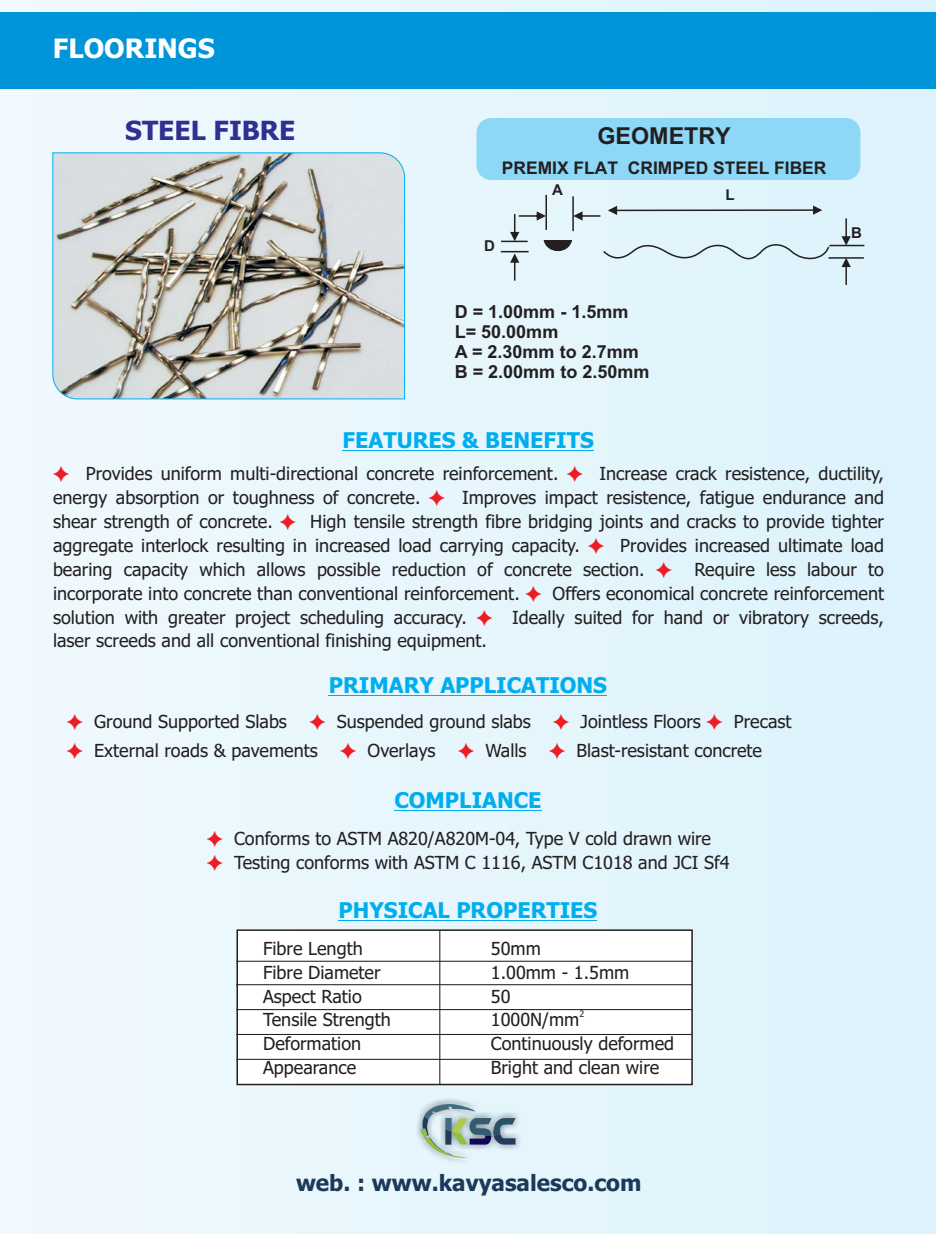
<style>
.page{position:relative;width:936px;height:1234px;background:#fff}
.page>*{position:absolute;margin:0;border:0;box-sizing:border-box;transform-origin:0 0}
.t1{font:700 26.7px "Tahoma";color:#fff}
.t2{font:700 26.4px "Tahoma";color:#2e3092}
.t3{font:700 23.25px "Arial";color:#231f20}
.t4{font:700 22.35px "Tahoma";color:#1b3959}
.t5{font:700 21.75px "Tahoma";color:#00aeef}
.t6{font:18px/23.9px "Tahoma";color:#231f20}
.t7{font:700 18px/20.1px "Arial";color:#231f20}
.t8{font:700 17.4px "Arial";color:#231f20}
.t9{font:700 15px "Arial";color:#231f20}
.t10{font:9px "Tahoma";color:#231f20}
</style>
<div class="page">
<div style="left:0;top:0;width:935px;height:1233px;background:#e6f6fc"></div>
<div style="left:0;top:13px;width:935px;height:76px;background:#0095d9"></div>
<img style="left:52px;top:152px;width:353px;height:247px">
<hr style="left:545px;top:195px;width:2px;height:35px;background:#231f20">
<hr style="left:572px;top:196px;width:2px;height:35px;background:#231f20">
<hr style="left:829px;top:245px;width:35px;height:1px;background:#231f20">
<hr style="left:828px;top:257px;width:35px;height:1px;background:#231f20">
<svg style="left:841px;top:218px;width:9px;height:27px"></svg>
<svg style="left:841px;top:258px;width:9px;height:27px"></svg>
<svg style="left:500px;top:205px;width:330px;height:75px"></svg>
<div style="left:476px;top:118px;width:384px;height:62px;background:#8dd7f7;border-radius:15px"></div>
<hr style="left:342px;top:450px;width:251px;height:1px;background:#00aeef">
<hr style="left:329px;top:695px;width:278px;height:1px;background:#00aeef">
<hr style="left:394px;top:809px;width:147px;height:1px;background:#00aeef">
<img style="left:417px;top:1099px;width:103px;height:63px">
<svg style="left:420px;top:1103px;width:95px;height:54px"></svg>
<svg style="left:236px;top:929px;width:457px;height:156px;background:#f2f2f2"></svg>
<hr style="left:338px;top:920px;width:259px;height:1px;background:#00aeef">
<hr style="left:439px;top:929px;width:1px;height:155px;background:#231f20">
<hr style="left:236px;top:960px;width:456px;height:1px;background:#231f20">
<hr style="left:236px;top:983px;width:456px;height:1px;background:#231f20">
<hr style="left:236px;top:1008px;width:456px;height:1px;background:#231f20">
<hr style="left:236px;top:1033px;width:456px;height:1px;background:#231f20">
<hr style="left:236px;top:1058px;width:456px;height:1px;background:#231f20">
<h1 class="t1" style="left:53px;top:38px;width:163px">FLOORINGS</h1>
<h2 class="t2" style="left:125px;top:120px;width:171px">STEEL FIBRE</h2>
<p class="t3" style="left:597px;top:127px;width:135px">GEOMETRY</p>
<p class="t8" style="left:502px;top:161px;width:326px">PREMIX FLAT CRIMPED STEEL FIBER</p>
<p class="t9" style="left:484px;top:240px;width:12px">D</p>
<p class="t9" style="left:552px;top:184px;width:12px">A</p>
<p class="t7" style="left:454px;top:303px;width:196px">D = 1.00mm - 1.5mm<br>L= 50.00mm<br>A = 2.30mm to 2.7mm<br>B = 2.00mm to 2.50mm</p>
<p class="t5" style="left:342px;top:431px;width:253px">FEATURES &amp; BENEFITS</p>
<p class="t9" style="left:725px;top:188px;width:11px">L</p>
<p class="t9" style="left:851px;top:227px;width:12px">B</p>
<p class="t6" style="left:86px;top:462px;width:474px">Provides uniform multi-directional concrete reinforcement.</p>
<p class="t6" style="left:599px;top:462px;width:286px">Increase crack resistence, ductility,</p>
<p class="t6" style="left:53px;top:486px;width:369px">energy absorption or toughness of concrete.</p>
<p class="t6" style="left:462px;top:486px;width:423px">Improves impact resistence, fatigue endurance and</p>
<p class="t6" style="left:53px;top:510px;width:221px">shear strength of concrete.</p>
<p class="t6" style="left:53px;top:510px;width:832px;text-indent:257px">High tensile strength fibre bridging joints and cracks to provide tighter aggregate interlock resulting in increased load carrying capacity.</p>
<p class="t6" style="left:53px;top:534px;width:832px;text-indent:567px">Provides increased ultimate load bearing capacity which allows possible reduction of concrete section.</p>
<p class="t6" style="left:694px;top:558px;width:191px">Require less labour to</p>
<p class="t6" style="left:53px;top:582px;width:468px">incorporate into concrete than conventional reinforcement.</p>
<p class="t6" style="left:552px;top:582px;width:333px">Offers economical concrete reinforcement</p>
<p class="t6" style="left:53px;top:606px;width:415px">solution with greater project scheduling accuracy.</p>
<p class="t6" style="left:512px;top:606px;width:373px">Ideally suited for hand or vibratory screeds,</p>
<p class="t6" style="left:53px;top:630px;width:435px">laser screeds and all conventional finishing equipment.</p>
<p class="t5" style="left:329px;top:676px;width:279px">PRIMARY APPLICATIONS</p>
<p class="t6" style="left:94px;top:711px;width:194px">Ground Supported Slabs</p>
<p class="t6" style="left:337px;top:711px;width:196px">Suspended ground slabs</p>
<p class="t6" style="left:580px;top:711px;width:122px">Jointless Floors</p>
<p class="t6" style="left:94px;top:740px;width:225px">External roads &amp; pavements</p>
<p class="t6" style="left:367px;top:740px;width:70px">Overlays</p>
<p class="t6" style="left:485px;top:740px;width:43px">Walls</p>
<p class="t6" style="left:576px;top:740px;width:187px">Blast-resistant concrete</p>
<p class="t6" style="left:733px;top:711px;width:59px">Precast</p>
<p class="t5" style="left:394px;top:791px;width:149px">COMPLIANCE</p>
<p class="t6" style="left:234px;top:827px;width:497px">Conforms to ASTM A820/A820M-04, Type V cold drawn wire<br>Testing conforms with ASTM C 1116, ASTM C1018 and JCI Sf4</p>
<p class="t5" style="left:338px;top:901px;width:260px">PHYSICAL PROPERTIES</p>
<p class="t6" style="left:263px;top:937px;width:129px">Fibre Length<br>Fibre Diameter<br>Aspect Ratio<br>Tensile Strength<br>Deformation<br>Appearance</p>
<p class="t6" style="left:491px;top:937px;width:140px">50mm<br>1.00mm - 1.5mm<br>50</p>
<p class="t10" style="left:579px;top:1010px;width:6px">2</p>
<p class="t6" style="left:491px;top:1009px;width:185px">1000N/mm<br>Continuously deformed<br>Bright and clean wire</p>
<p class="t4" style="left:296px;top:1173px;width:347px">web. : www.kavyasalesco.com</p>
</div>
